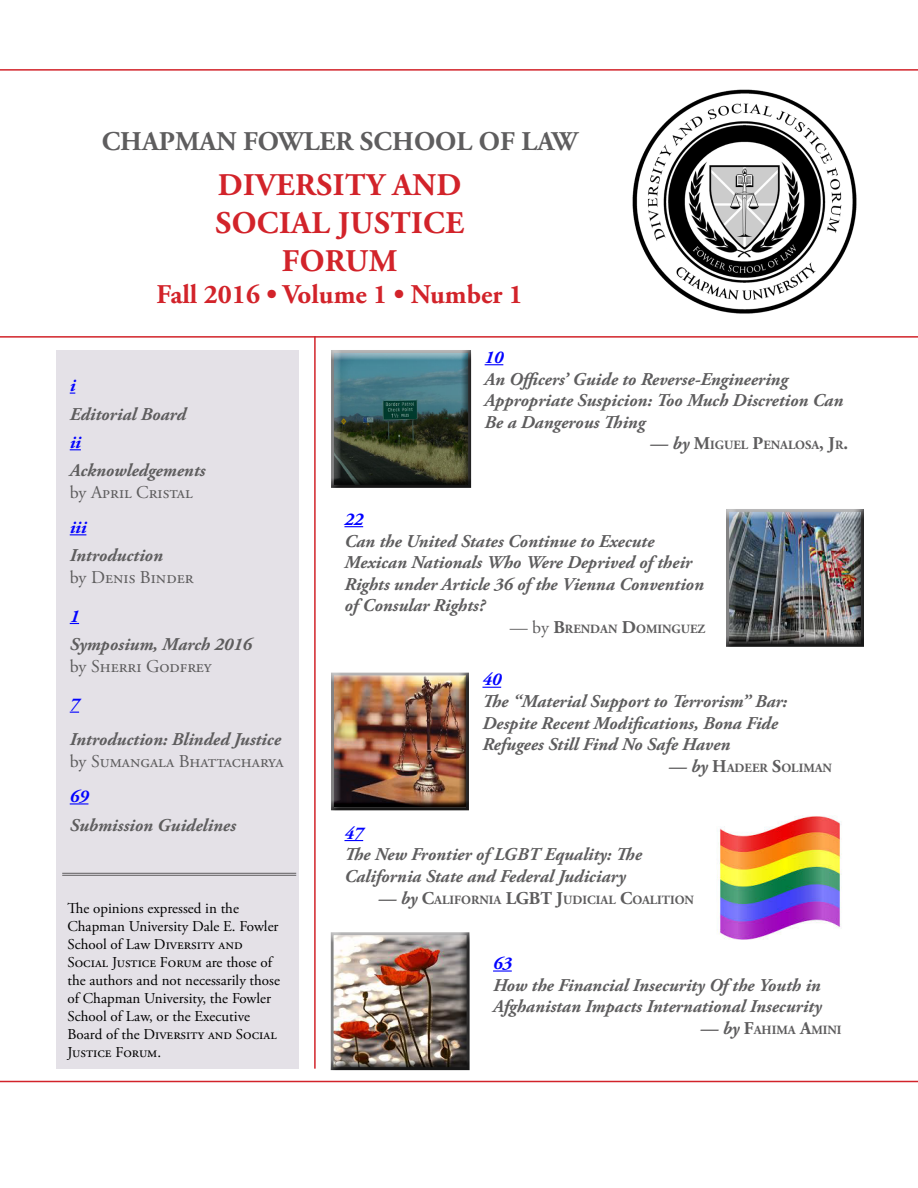
<style>
.page{position:relative;width:918px;height:1188px;background:#fff}
.page>*{position:absolute;margin:0;border:0;box-sizing:border-box;transform-origin:0 0}
.t1{font:700 31.5px/37.8px "Adobe Garamond Pro";letter-spacing:.015em;color:#d2232a;text-align:center}
.t2{font:700 27px "Adobe Garamond Pro";color:#5e5d5e}
.t3{font:700 27px "Adobe Garamond Pro";color:#d2232a}
.t4{font:italic 700 18px/21.6px "Adobe Garamond Pro";color:#5e5d5e}
.t5{font:18px "Adobe Garamond Pro";color:#5e5d5e}
.t6{font:italic 700 18px "Adobe Garamond Pro";color:#0303ff}
.t7{font:italic 700 18px "Adobe Garamond Pro";color:#0303ff}
.t8{font:15px/18px "Adobe Garamond Pro";color:#000}
.t9{font:700 12.6px "Adobe Garamond Pro";color:#5e5d5e}
.s1{font-style:italic;font-size:18px}
.s2{font-size:18px}
.s3{font-weight:400;font-size:18px}
</style>
<div class="page">
<hr style="left:0;top:69px;width:918px;height:2px;background:#d2232a">
<hr style="left:0;top:1081px;width:918px;height:1px;background:#d2232a">
<div style="left:325px;top:343px;width:157px;height:145px;background:#000;opacity:.75"></div>
<div style="left:324px;top:925px;width:157px;height:145px;background:#000;opacity:.75"></div>
<img style="left:717px;top:816px;width:125px;height:124px">
<div style="left:325px;top:665px;width:155px;height:145px;background:#000;opacity:.75"></div>
<div style="left:720px;top:502px;width:155px;height:145px;background:#000;opacity:.75"></div>
<svg style="left:485px;top:364px;width:18px;height:1px"></svg>
<svg style="left:482px;top:687px;width:19px;height:1px"></svg>
<svg style="left:344px;top:526px;width:19px;height:1px"></svg>
<svg style="left:344px;top:840px;width:19px;height:1px"></svg>
<svg style="left:493px;top:970px;width:19px;height:2px"></svg>
<div style="left:56px;top:350px;width:243px;height:719px;background:#e4e1e7"></div>
<svg style="left:70px;top:534px;width:16px;height:1px"></svg>
<svg style="left:70px;top:803px;width:18px;height:2px"></svg>
<img style="left:632px;top:89px;width:225px;height:225px">
<hr style="left:0;top:336px;width:918px;height:2px;background:#d2232a">
<hr style="left:314px;top:336px;width:2px;height:733px;background:#d2232a">
<hr style="left:62px;top:873px;width:234px;height:1px;background:#5e5d5e">
<hr style="left:62px;top:875px;width:234px;height:1px;background:#5e5d5e">
<h2 class="t2" style="left:102px;top:126px;width:478px">CHAPMAN FOWLER SCHOOL OF LAW</h2>
<h1 class="t1" style="left:215px;top:167px;width:250px">DIVERSITY AND<br>SOCIAL JUSTICE<br>FORUM</h1>
<h2 class="t3" style="left:157px;top:279px;width:368px">Fall 2016 • Volume 1 • Number 1</h2>
<p class="t6" style="left:70px;top:375px;width:7px">i</p>
<p class="t4" style="left:70px;top:404px;width:118px">Editorial Board</p>
<p class="t6" style="left:70px;top:432px;width:13px">ii</p>
<p class="t4" style="left:70px;top:460px;width:137px">Acknowledgements</p>
<p class="t5" style="left:70px;top:481px;width:125px">by April Cristal</p>
<p class="t6" style="left:70px;top:517px;width:18px">iii</p>
<p class="t4" style="left:70px;top:545px;width:95px">Introduction</p>
<p class="t5" style="left:70px;top:566px;width:125px">by Denis Binder</p>
<p class="t6" style="left:70px;top:606px;width:11px">1</p>
<p class="t4" style="left:70px;top:634px;width:184px">Symposium, March 2016</p>
<p class="t5" style="left:70px;top:655px;width:143px">by Sherri Godfrey</p>
<p class="t6" style="left:70px;top:694px;width:11px">7</p>
<p class="t4" style="left:70px;top:729px;width:213px">Introduction: Blinded Justice</p>
<p class="t5" style="left:70px;top:751px;width:215px">by Sumangala Bhattacharya</p>
<p class="t7" style="left:70px;top:786px;width:20px">69</p>
<p class="t4" style="left:70px;top:814px;width:168px">Submission Guidelines</p>
<p class="t8" style="left:68px;top:900px;width:214px">The opinions expressed in the<br>Chapman University Dale E. Fowler<br>School of Law Diversity and<br>Social Justice Forum are those of the authors and not necessarily those of Chapman University, the Fowler<br>School of Law, or the Executive<br>Board of the Diversity and Social<br>Justice Forum.</p>
<p class="t6" style="left:485px;top:347px;width:20px">10</p>
<p class="t4" style="left:485px;top:368px;width:360px">An Officers’ Guide to Reverse-Engineering<br>Appropriate Suspicion: Too Much Discretion Can<br>Be a Dangerous Thing</p>
<p class="t9" style="left:650px;top:438px;width:199px"><span class="s1">— by</span> <span class="s2">M</span>IGUEL <span class="s2">P</span>ENALOSA<span class="s2">, J</span>R<span class="s2">.</span></p>
<p class="t6" style="left:344px;top:509px;width:20px">22</p>
<p class="t4" style="left:344px;top:530px;width:361px">Can the United States Continue to Execute Mexican Nationals Who Were Deprived of their Rights under Article 36 of the Vienna Convention of Consular Rights?</p>
<p class="t9" style="left:510px;top:622px;width:197px"><span class="s3">— by</span> <span class="s2">B</span>RENDAN <span class="s2">D</span>OMINGUEZ</p>
<p class="t6" style="left:482px;top:669px;width:20px">40</p>
<p class="t4" style="left:482px;top:691px;width:306px">The “Material Support to Terrorism” Bar:<br>Despite Recent Modifications, Bona Fide<br>Refugees Still Find No Safe Haven</p>
<p class="t9" style="left:669px;top:761px;width:165px"><span class="s1">— by</span> <span class="s2">H</span>ADEER <span class="s2">S</span>OLIMAN</p>
<p class="t6" style="left:344px;top:823px;width:20px">47</p>
<p class="t4" style="left:344px;top:844px;width:299px">The New Frontier of LGBT Equality: The<br>California State and Federal Judiciary</p>
<p class="t9" style="left:378px;top:892px;width:317px"><span class="s1">— by</span> <span class="s2">C</span>ALIFORNIA <span class="s2">LGBT J</span>UDICIAL <span class="s2">C</span>OALITION</p>
<p class="t6" style="left:493px;top:953px;width:20px">63</p>
<p class="t4" style="left:493px;top:975px;width:330px">How the Financial Insecurity Of the Youth in<br>Afghanistan Impacts International Insecurity</p>
<p class="t9" style="left:700px;top:1023px;width:143px"><span class="s1">— by</span> <span class="s2">F</span>AHIMA <span class="s2">A</span>MINI</p>
</div>
